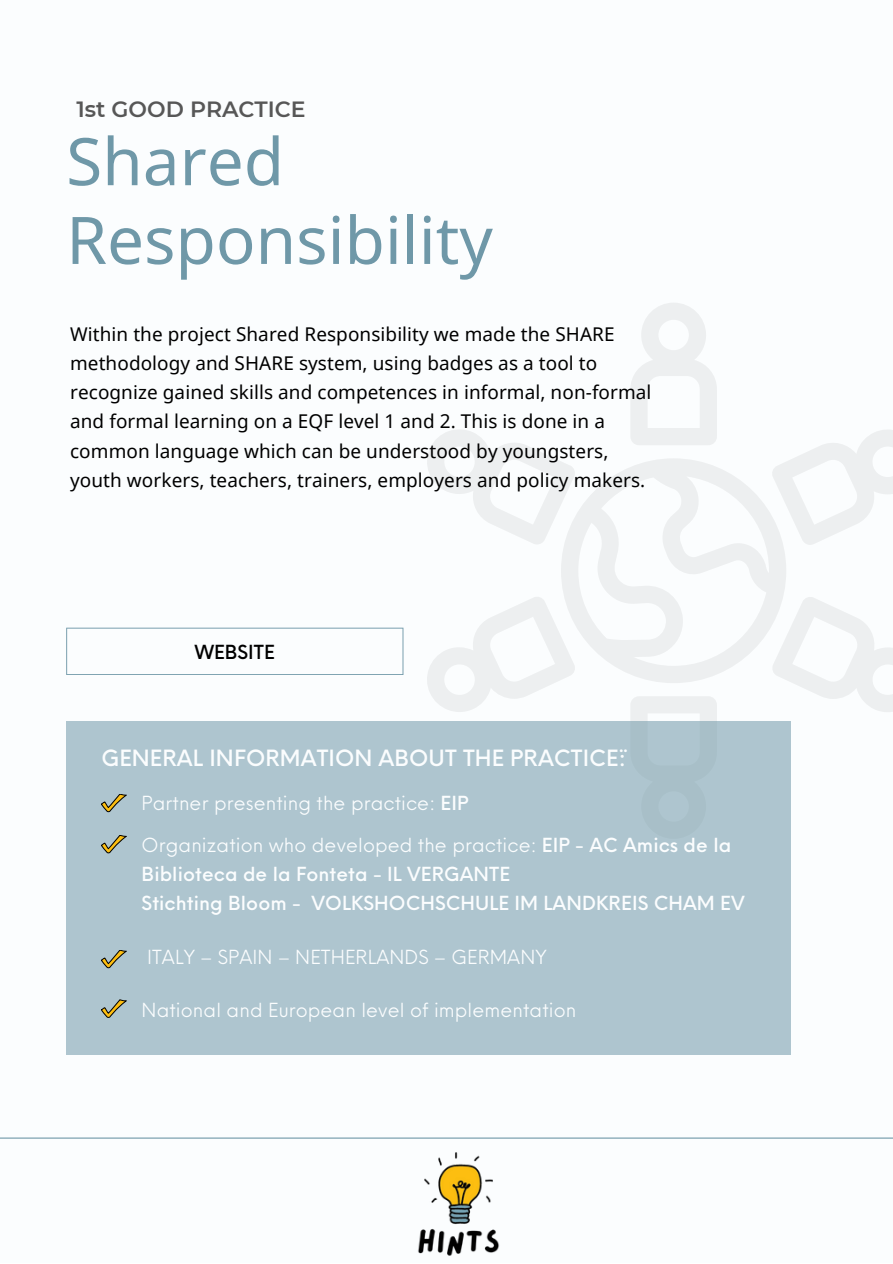
<style>
.page{position:relative;width:893px;height:1264px;background:#fff}
.page>*{position:absolute;margin:0;border:0;box-sizing:border-box;transform-origin:0 0}
.t1{font:65.55px/78.8px "Noto Sans";color:#6f98a8}
.t2{font:600 22.05px "Montserrat";color:#575757}
.t3{font:500 21.9px "Neue Einstellung";letter-spacing:.005em;color:#fbfdfe}
.t4{font:18.9px "Noto Sans";letter-spacing:.005em;color:#000}
.t5{font:500 18.9px/29.2px "Neue Einstellung";letter-spacing:.005em;color:#fbfdfe}
.t6{font:18.9px "Neue Einstellung";letter-spacing:.005em;color:#fbfdfe}
.t7{font:500 18.9px "Neue Einstellung";letter-spacing:.005em;color:#000}
.s1{font-weight:500}
.s2{font-weight:400}
</style>
<div class="page">
<div style="left:0;top:0;width:892px;height:1262px;background:#fbfdfe"></div>
<hr style="left:0;top:1137px;width:892px;height:1px;background:#6f98a8">
<svg style="left:66px;top:627px;width:337px;height:48px"></svg>
<img style="left:348px;top:1137px;width:220px;height:119px">
<svg style="left:631px;top:303px;width:86px;height:142px"></svg>
<svg style="left:631px;top:696px;width:86px;height:25px"></svg>
<svg style="left:427px;top:597px;width:134px;height:115px"></svg>
<svg style="left:786px;top:430px;width:106px;height:115px"></svg>
<svg style="left:427px;top:430px;width:134px;height:114px"></svg>
<svg style="left:786px;top:597px;width:106px;height:115px"></svg>
<svg style="left:561px;top:459px;width:225px;height:224px"></svg>
<div style="left:66px;top:721px;width:724px;height:333px;background:#aec5cf"></div>
<svg style="left:101px;top:794px;width:25px;height:18px"></svg>
<svg style="left:101px;top:835px;width:25px;height:18px"></svg>
<svg style="left:101px;top:950px;width:25px;height:18px"></svg>
<svg style="left:101px;top:999px;width:25px;height:18px"></svg>
<p class="t2" style="left:76px;top:96px;width:231px">1st GOOD PRACTICE</p>
<p class="t1" style="left:66px;top:120px;width:428px">Shared<br>Responsibility</p>
<p class="t4" style="left:70px;top:320px;width:546px">Within the project Shared Responsibility we made the SHARE</p>
<p class="t4" style="left:70px;top:350px;width:528px">methodology and SHARE system, using badges as a tool to</p>
<p class="t4" style="left:70px;top:379px;width:583px">recognize gained skills and competences in informal, non-formal</p>
<p class="t4" style="left:70px;top:408px;width:536px">and formal learning on a EQF level 1 and 2. This is done in a</p>
<p class="t4" style="left:70px;top:437px;width:540px">common language which can be understood by youngsters,</p>
<p class="t4" style="left:70px;top:467px;width:576px">youth workers, teachers, trainers, employers and policy makers.</p>
<p class="t7" style="left:195px;top:635px;width:82px">WEBSITE</p>
<p class="t3" style="left:101px;top:738px;width:528px">GENERAL INFORMATION ABOUT THE PRACTICE¨:</p>
<p class="t6" style="left:142px;top:786px;width:328px">Partner presenting the practice: <span class="s1">EIP</span></p>
<p class="t5" style="left:142px;top:828px;width:591px"><span class="s2">Organization who developed the practice:</span> EIP - AC Amics de la<br>Biblioteca de la Fonteta - IL VERGANTE</p>
<p class="t5" style="left:142px;top:886px;width:604px">Stichting Bloom - VOLKSHOCHSCHULE IM LANDKREIS CHAM EV</p>
<p class="t6" style="left:147px;top:939px;width:401px">ITALY – SPAIN – NETHERLANDS – GERMANY</p>
<p class="t6" style="left:142px;top:993px;width:436px">National and European level of implementation</p>
</div>
